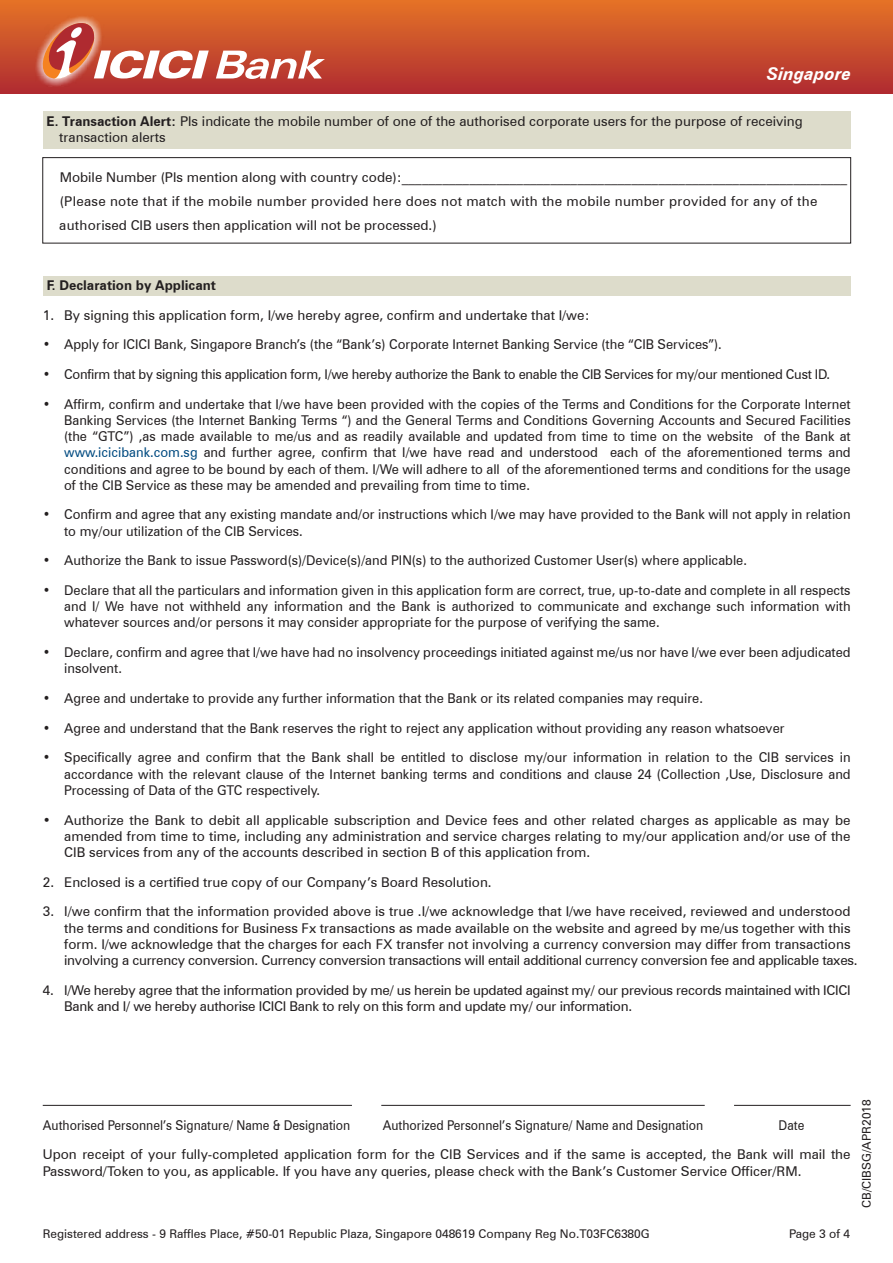
<style>
.page{position:relative;width:893px;height:1263px;background:#fff}
.page>*{position:absolute;margin:0;border:0;box-sizing:border-box;transform-origin:0 0}
.t1{font:italic 700 17.55px "Zurich BT";color:#fff}
.t2{font:13.5px/16.2px "Zurich BT";color:#231f20;text-align:justify;scale:.96 1}
.t3{font:13.5px/16.2px "Zurich BT";color:#231f20}
.t4{font:13.5px/24px "Zurich BT";letter-spacing:.02em;color:#231f20}
.t5{font:13.5px/16.2px "Zurich BT";letter-spacing:-.02em;color:#231f20}
.t6{font:13.5px "Zurich BT";letter-spacing:-.02em;color:#231f20;scale:.96 1}
.t7{font:13.5px "Zurich BT";color:#231f20;scale:.9 1}
.t8{font:700 13.5px "Zurich BT";color:#231f20}
.t9{font:12px "Zurich BT";color:#231f20}
.s1{font-weight:700}
.s2{color:#004a80}
</style>
<div class="page">
<div style="left:43px;top:111px;width:808px;height:37px;background:#dddccb"></div>
<div style="left:43px;top:157px;width:808px;height:86px;border:1px solid #231f20"></div>
<div style="left:43px;top:277px;width:808px;height:19px;background:#dddccb"></div>
<hr style="left:43px;top:1105px;width:309px;height:1px;background:#231f20">
<hr style="left:381px;top:1105px;width:324px;height:1px;background:#231f20">
<hr style="left:734px;top:1105px;width:117px;height:1px;background:#231f20">
<div style="left:0;top:0;width:893px;height:93px;background:linear-gradient(to bottom,#e57327,#b02c31)"></div>
<svg style="left:216px;top:51px;width:109px;height:28px"></svg>
<img style="left:35px;top:15px;width:77px;height:71px">
<svg style="left:39px;top:19px;width:170px;height:63px"></svg>
<p class="t1" style="left:767px;top:63px;width:86px">Singapore</p>
<p class="t3" style="left:59px;top:113px;width:745px;text-indent:-13px"><span class="s1">E. Transaction Alert:</span> Pls indicate the mobile number of one of the authorised corporate users for the purpose of receiving transaction alerts</p>
<p class="t4" style="left:59px;top:165px;width:789px">Mobile Number (Pls mention along with country code):__________________________________________________________________ (Please note that if the mobile number provided here does not match with the mobile number provided for any of the authorised CIB users then application will not be processed.)</p>
<p class="t8" style="left:47px;top:277px;width:171px">F. Declaration by Applicant</p>
<p class="t3" style="left:43px;top:307px;width:548px">1. By signing this application form, I/we hereby agree, confirm and undertake that I/we:</p>
<p class="t2" style="left:43px;top:336px;width:709px">• Apply for ICICI Bank, Singapore Branch’s (the “Bank’s) Corporate Internet Banking Service (the “CIB Services”).</p>
<p class="t6" style="left:43px;top:366px;width:821px">• Confirm that by signing this application form, I/we hereby authorize the Bank to enable the CIB Services for my/our mentioned Cust ID.</p>
<p class="t2" style="left:64px;top:396px;width:821px;text-indent:-21px">• Affirm, confirm and undertake that I/we have been provided with the copies of the Terms and Conditions for the Corporate Internet Banking Services (the Internet Banking Terms “) and the General Terms and Conditions Governing Accounts and Secured Facilities (the “GTC”) ,as made available to me/us and as readily available and updated from time to time on the website of the Bank at <span class="s2">www.icicibank.com.sg</span> and further agree, confirm that I/we have read and understood each of the aforementioned terms and conditions and agree to be bound by each of them. I/We will adhere to all of the aforementioned terms and conditions for the usage of the CIB Service as these may be amended and prevailing from time to time.</p>
<p class="t2" style="left:64px;top:506px;width:821px;text-indent:-21px">• Confirm and agree that any existing mandate and/or instructions which I/we may have provided to the Bank will not apply in relation to my/our utilization of the CIB Services.</p>
<p class="t2" style="left:43px;top:552px;width:735px">• Authorize the Bank to issue Password(s)/Device(s)/and PIN(s) to the authorized Customer User(s) where applicable.</p>
<p class="t2" style="left:64px;top:582px;width:821px;text-indent:-21px">• Declare that all the particulars and information given in this application form are correct, true, up-to-date and complete in all respects and I/ We have not withheld any information and the Bank is authorized to communicate and exchange such information with whatever sources and/or persons it may consider appropriate for the purpose of verifying the same.</p>
<p class="t2" style="left:64px;top:644px;width:821px;text-indent:-21px">• Declare, confirm and agree that I/we have had no insolvency proceedings initiated against me/us nor have I/we ever been adjudicated insolvent.</p>
<p class="t2" style="left:43px;top:690px;width:689px">• Agree and undertake to provide any further information that the Bank or its related companies may require.</p>
<p class="t2" style="left:43px;top:720px;width:774px">• Agree and understand that the Bank reserves the right to reject any application without providing any reason whatsoever</p>
<p class="t2" style="left:64px;top:749px;width:821px;text-indent:-21px">• Specifically agree and confirm that the Bank shall be entitled to disclose my/our information in relation to the CIB services in accordance with the relevant clause of the Internet banking terms and conditions and clause 24 (Collection ,Use, Disclosure and Processing of Data of the GTC respectively.</p>
<p class="t3" style="left:64px;top:811px;width:788px;text-align:justify;text-indent:-21px">• Authorize the Bank to debit all applicable subscription and Device fees and other related charges as applicable as may be amended from time to time, including any administration and service charges relating to my/our application and/or use of the CIB services from any of the accounts described in section B of this application from.</p>
<p class="t3" style="left:43px;top:874px;width:450px">2. Enclosed is a certified true copy of our Company’s Board Resolution.</p>
<p class="t3" style="left:64px;top:903px;width:795px;text-indent:-21px">3. I/we confirm that the information provided above is true .I/we acknowledge that I/we have received, reviewed and understood the terms and conditions for Business Fx transactions as made available on the website and agreed by me/us together with this form. I/we acknowledge that the charges for each FX transfer not involving a currency conversion may differ from transactions involving a currency conversion. Currency conversion transactions will entail additional currency conversion fee and applicable taxes.</p>
<p class="t5" style="left:64px;top:982px;width:788px;text-indent:-21px">4. I/We hereby agree that the information provided by me/ us herein be updated against my/ our previous records maintained with ICICI<br>Bank and I/ we hereby authorise ICICI Bank to rely on this form and update my/ our information.</p>
<p class="t7" style="left:43px;top:1117px;width:343px">Authorised Personnel’s Signature/ Name &amp; Designation</p>
<p class="t7" style="left:383px;top:1117px;width:357px">Authorized Personnel’s Signature/ Name and Designation</p>
<p class="t7" style="left:779px;top:1117px;width:30px">Date</p>
<p class="t3" style="left:43px;top:1146px;width:809px">Upon receipt of your fully-completed application form for the CIB Services and if the same is accepted, the Bank will mail the<br>Password/Token to you, as applicable. If you have any queries, please check with the Bank’s Customer Service Officer/RM.</p>
<p class="t9" style="left:43px;top:1226px;width:609px">Registered address - 9 Raffles Place, #50-01 Republic Plaza, Singapore 048619 Company Reg No.T03FC6380G</p>
<p class="t9" style="left:789px;top:1226px;width:62px">Page 3 of 4</p>
<p class="t9" style="left:859px;top:1208px;width:110px;rotate:-90deg">CB/CIBSG/APR2018</p>
</div>
